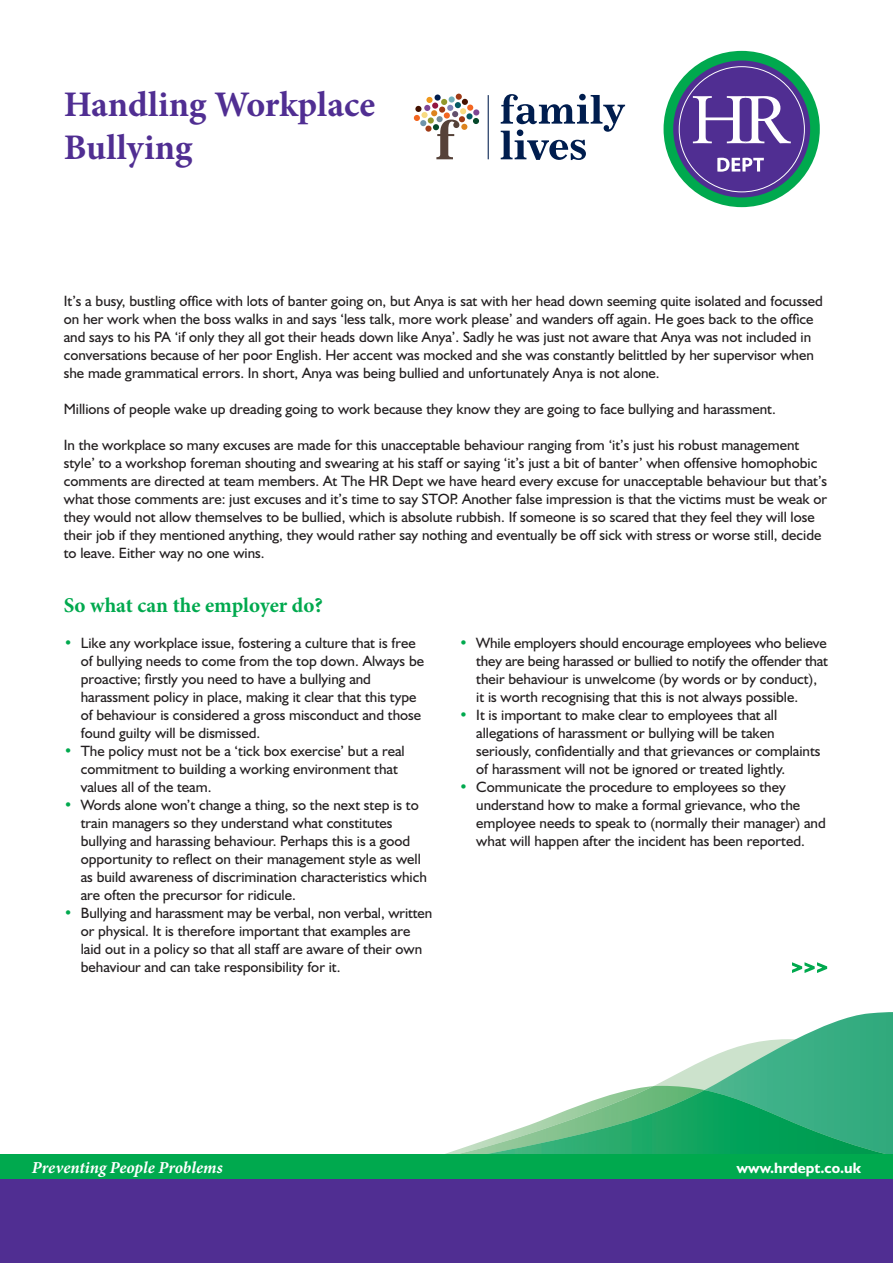
<style>
.page{position:relative;width:893px;height:1263px;background:#fff}
.page>*{position:absolute;margin:0;border:0;box-sizing:border-box;transform-origin:0 0}
.t1{font:700 36px "Minion Pro";color:#502e92}
.t2{font:700 21px "Minion Pro";color:#00a94e}
.t3{font:italic 700 16.8px "Minion Pro";color:#fff}
.t4{font:700 15.15px "Humanist 521 BT";color:#fff}
.t5{font:15px/18px "Humanist 521 BT";color:#231f20}
.s1{color:#00a94e}
</style>
<div class="page">
<svg style="left:445px;top:1012px;width:448px;height:142px"></svg>
<img style="left:477px;top:1090px;width:416px;height:64px">
<div style="left:0;top:1154px;width:893px;height:27px;background:#00a94e"></div>
<div style="left:0;top:1179px;width:893px;height:84px;background:#502e92"></div>
<div style="left:664px;top:51px;width:156px;height:156px;background:#00a94e;border-radius:50%"></div>
<div style="left:673px;top:61px;width:137px;height:136px;background:#502e92;border-radius:50%"></div>
<svg style="left:693px;top:96px;width:98px;height:47px"></svg>
<svg style="left:717px;top:158px;width:47px;height:14px"></svg>
<svg style="left:792px;top:962px;width:36px;height:11px"></svg>
<svg style="left:414px;top:94px;width:65px;height:65px"></svg>
<div style="left:435px;top:94px;width:6px;height:7px;background:#001d4e;border-radius:50%"></div>
<svg style="left:501px;top:94px;width:124px;height:66px"></svg>
<hr style="left:488px;top:95px;width:1px;height:64px;background:#001d4e">
<p class="t1" style="left:64px;top:79px;width:313px">Handling Workplace</p>
<p class="t1" style="left:64px;top:122px;width:130px">Bullying</p>
<p class="t5" style="left:64px;top:292px;width:760px">It’s a busy, bustling office with lots of banter going on, but Anya is sat with her head down seeming quite isolated and focussed on her work when the boss walks in and says ‘less talk, more work please’ and wanders off again. He goes back to the office and says to his PA ‘if only they all got their heads down like Anya’. Sadly he was just not aware that Anya was not included in conversations because of her poor English. Her accent was mocked and she was constantly belittled by her supervisor when she made grammatical errors. In short, Anya was being bullied and unfortunately Anya is not alone.</p>
<p class="t5" style="left:64px;top:400px;width:714px">Millions of people wake up dreading going to work because they know they are going to face bullying and harassment.</p>
<p class="t5" style="left:64px;top:436px;width:765px">In the workplace so many excuses are made for this unacceptable behaviour ranging from ‘it’s just his robust management style’ to a workshop foreman shouting and swearing at his staff or saying ‘it’s just a bit of banter’ when offensive homophobic comments are directed at team members. At The HR Dept we have heard every excuse for unacceptable behaviour but that’s what those comments are: just excuses and it’s time to say STOP. Another false impression is that the victims must be weak or they would not allow themselves to be bullied, which is absolute rubbish. If someone is so scared that they feel they will lose their job if they mentioned anything, they would rather say nothing and eventually be off sick with stress or worse still, decide to leave. Either way no one wins.</p>
<p class="t2" style="left:64px;top:590px;width:261px">So what can the employer do?</p>
<p class="t5" style="left:64px;top:634px;width:353px"><span class="s1">•</span> Like any workplace issue, fostering a culture that is free</p>
<p class="t5" style="left:81px;top:652px;width:345px">of bullying needs to come from the top down. Always be proactive; firstly you need to have a bullying and harassment policy in place, making it clear that this type</p>
<p class="t5" style="left:81px;top:706px;width:342px">of behaviour is considered a gross misconduct and those found guilty will be dismissed.</p>
<p class="t5" style="left:81px;top:742px;width:325px;text-indent:-17px"><span class="s1">•</span> The policy must not be a ‘tick box exercise’ but a real commitment to building a working environment that values all of the team.</p>
<p class="t5" style="left:81px;top:796px;width:348px;text-indent:-17px"><span class="s1">•</span> Words alone won’t change a thing, so the next step is to train managers so they understand what constitutes bullying and harassing behaviour. Perhaps this is a good opportunity to reflect on their management style as well as build awareness of discrimination characteristics which are often the precursor for ridicule.</p>
<p class="t5" style="left:81px;top:904px;width:353px;text-indent:-17px"><span class="s1">•</span> Bullying and harassment may be verbal, non verbal, written or physical. It is therefore important that examples are laid out in a policy so that all staff are aware of their own behaviour and can take responsibility for it.</p>
<p class="t5" style="left:476px;top:634px;width:353px;text-align:justify;text-indent:-17px"><span class="s1">•</span> While employers should encourage employees who believe they are being harassed or bullied to notify the offender that their behaviour is unwelcome (by words or by conduct),</p>
<p class="t5" style="left:476px;top:688px;width:323px">it is worth recognising that this is not always possible.</p>
<p class="t5" style="left:476px;top:706px;width:346px;text-indent:-17px"><span class="s1">•</span> It is important to make clear to employees that all allegations of harassment or bullying will be taken seriously, confidentially and that grievances or complaints of harassment will not be ignored or treated lightly.</p>
<p class="t5" style="left:476px;top:778px;width:351px;text-indent:-17px"><span class="s1">•</span> Communicate the procedure to employees so they understand how to make a formal grievance, who the employee needs to speak to (normally their manager) and what will happen after the incident has been reported.</p>
<p class="t3" style="left:32px;top:1156px;width:192px">Preventing People Problems</p>
<p class="t4" style="left:737px;top:1158px;width:126px">www.hrdept.co.uk</p>
</div>
